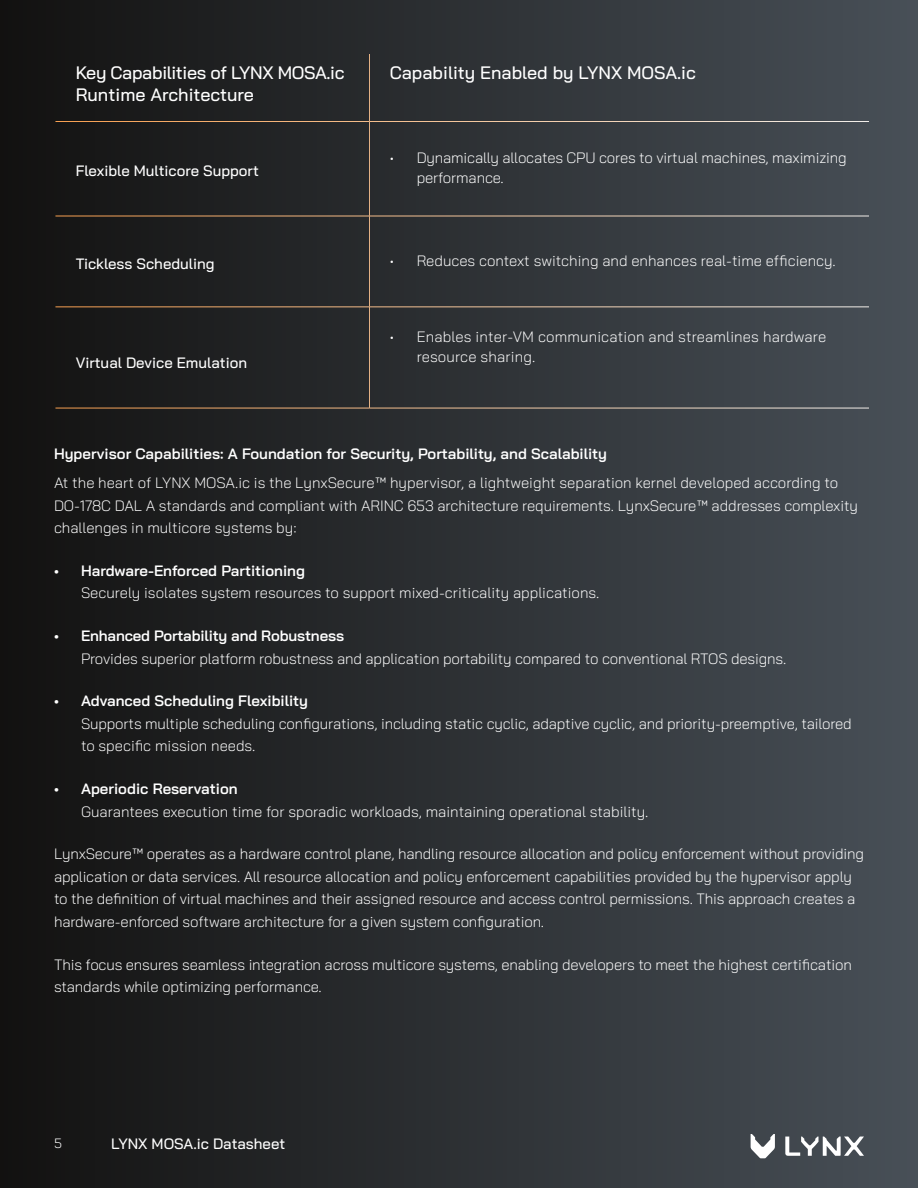
<style>
.page{position:relative;width:918px;height:1188px;background:#fff}
.page>*{position:absolute;margin:0;border:0;box-sizing:border-box;transform-origin:0 0}
.t1{font:500 18px/22.5px "Bai Jamjuree";letter-spacing:-.02em;color:#fff}
.t2{font:500 18px "Bai Jamjuree";color:#fff}
.t3{font:300 15px/22.5px "Bai Jamjuree";letter-spacing:-.01em;color:#fff}
.t4{font:600 15px "Bai Jamjuree";color:#fff}
.t5{font:500 15px "Bai Jamjuree";color:#fff}
.t6{font:300 15px/19.5px "Bai Jamjuree";letter-spacing:.01em;color:#fff}
.t7{font:300 13.5px "Bai Jamjuree";color:#fff}
</style>
<div class="page">
<div style="left:0;top:0;width:918px;height:1188px;background:linear-gradient(to right,#121110,#485057)"></div>
<hr style="left:369px;top:54px;width:1px;height:67px;background:#fff">
<hr style="left:55px;top:121px;width:314px;height:1px;background:#fff">
<hr style="left:369px;top:121px;width:500px;height:1px;background:#fff">
<hr style="left:369px;top:122px;width:1px;height:94px;background:#fff">
<hr style="left:55px;top:216px;width:314px;height:1px;background:#fff">
<hr style="left:369px;top:216px;width:500px;height:1px;background:#fff">
<hr style="left:369px;top:216px;width:1px;height:91px;background:#fff">
<hr style="left:55px;top:307px;width:314px;height:1px;background:#fff">
<hr style="left:369px;top:307px;width:500px;height:1px;background:#fff">
<hr style="left:369px;top:307px;width:1px;height:101px;background:#fff">
<hr style="left:55px;top:408px;width:314px;height:1px;background:#fff">
<hr style="left:369px;top:408px;width:500px;height:1px;background:#fff">
<svg style="left:751px;top:1134px;width:24px;height:24px"></svg>
<svg style="left:785px;top:1137px;width:79px;height:19px"></svg>
<p class="t1" style="left:76px;top:61px;width:270px">Key Capabilities of LYNX MOSA.ic<br>Runtime Architecture</p>
<p class="t2" style="left:390px;top:62px;width:308px">Capability Enabled by LYNX MOSA.ic</p>
<p class="t5" style="left:76px;top:162px;width:185px">Flexible Multicore Support</p>
<p class="t3" style="left:417px;top:148px;width:432px;line-height:19.5px;text-indent:-27px">• Dynamically allocates CPU cores to virtual machines, maximizing performance.</p>
<p class="t5" style="left:76px;top:255px;width:140px">Tickless Scheduling</p>
<p class="t3" style="left:390px;top:249px;width:448px">• Reduces context switching and enhances real-time efficiency.</p>
<p class="t5" style="left:76px;top:354px;width:173px">Virtual Device Emulation</p>
<p class="t6" style="left:417px;top:327px;width:411px;text-indent:-27px">• Enables inter-VM communication and streamlines hardware resource sharing.</p>
<p class="t4" style="left:54px;top:445px;width:555px">Hypervisor Capabilities: A Foundation for Security, Portability, and Scalability</p>
<p class="t3" style="left:54px;top:472px;width:806px">At the heart of LYNX MOSA.ic is the LynxSecure™ hypervisor, a lightweight separation kernel developed according to<br>DO-178C DAL A standards and compliant with ARINC 653 architecture requirements. LynxSecure™ addresses complexity challenges in multicore systems by:</p>
<p class="t4" style="left:54px;top:562px;width:253px">• Hardware-Enforced Partitioning</p>
<p class="t3" style="left:81px;top:582px;width:520px">Securely isolates system resources to support mixed-criticality applications.</p>
<p class="t4" style="left:54px;top:627px;width:292px">• Enhanced Portability and Robustness</p>
<p class="t3" style="left:81px;top:647px;width:707px">Provides superior platform robustness and application portability compared to conventional RTOS designs.</p>
<p class="t4" style="left:54px;top:692px;width:256px">• Advanced Scheduling Flexibility</p>
<p class="t3" style="left:81px;top:712px;width:772px">Supports multiple scheduling configurations, including static cyclic, adaptive cyclic, and priority-preemptive, tailored to specific mission needs.</p>
<p class="t4" style="left:54px;top:780px;width:185px">• Aperiodic Reservation</p>
<p class="t3" style="left:81px;top:800px;width:569px">Guarantees execution time for sporadic workloads, maintaining operational stability.</p>
<p class="t3" style="left:54px;top:843px;width:812px">LynxSecure™ operates as a hardware control plane, handling resource allocation and policy enforcement without providing application or data services. All resource allocation and policy enforcement capabilities provided by the hypervisor apply to the definition of virtual machines and their assigned resource and access control permissions. This approach creates a hardware-enforced software architecture for a given system configuration.</p>
<p class="t3" style="left:54px;top:953px;width:799px">This focus ensures seamless integration across multicore systems, enabling developers to meet the highest certification standards while optimizing performance.</p>
<p class="t7" style="left:54px;top:1131px;width:9px">5</p>
<p class="t5" style="left:111px;top:1135px;width:176px">LYNX MOSA.ic Datasheet</p>
</div>
